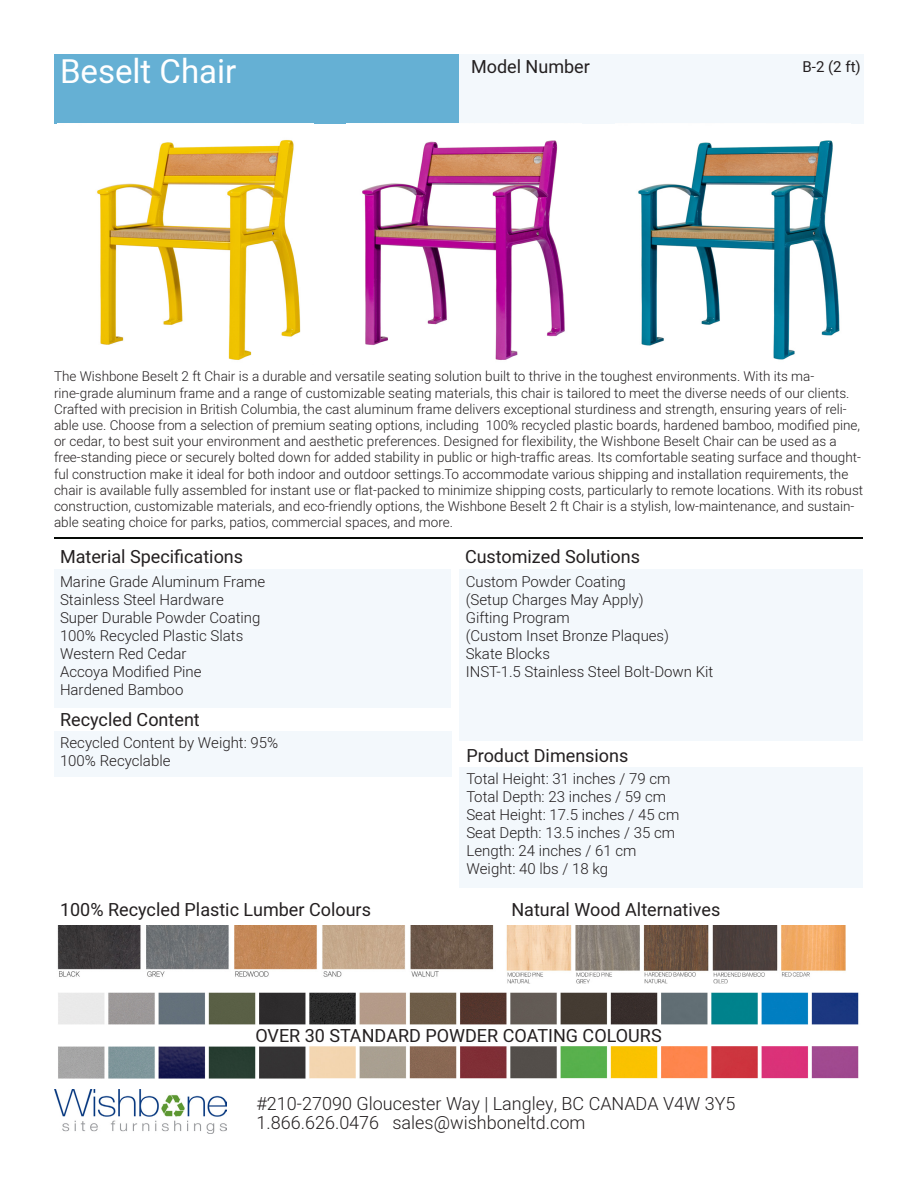
<style>
.page{position:relative;width:918px;height:1188px;background:#fff}
.page>*{position:absolute;margin:0;border:0;box-sizing:border-box;transform-origin:0 0}
.t1{font:33px "Heebo";color:#fff}
.t2{font:18px "Heebo";color:#231f20}
.t3{font:300 18px "Heebo";color:#231f20}
.t4{font:300 15px "Heebo";color:#231f20}
.t5{font:15px "Heebo";color:#231f20}
.t6{font:300 13.5px/16.2px "Heebo";color:#231f20}
</style>
<div class="page">
<div style="left:54px;top:731px;width:398px;height:46px;background:#f3f8fc"></div>
<div style="left:459px;top:767px;width:403px;height:121px;background:#f3f8fc"></div>
<div style="left:459px;top:569px;width:403px;height:172px;background:#f3f8fc"></div>
<div style="left:54px;top:569px;width:397px;height:139px;background:#f3f8fc"></div>
<div style="left:459px;top:54px;width:405px;height:69px;background:#f3f8fc"></div>
<div style="left:54px;top:54px;width:405px;height:69px;background:#65b0d4"></div>
<img style="left:54px;top:1089px;width:173px;height:45px">
<hr style="left:54px;top:537px;width:808px;height:2px;background:#070a07">
<img style="left:57px;top:925px;width:437px;height:52px">
<img style="left:58px;top:992px;width:801px;height:32px">
<img style="left:58px;top:1047px;width:801px;height:32px">
<img style="left:506px;top:925px;width:340px;height:58px">
<img style="left:97px;top:139px;width:204px;height:221px">
<img style="left:362px;top:140px;width:203px;height:220px">
<img style="left:638px;top:140px;width:202px;height:220px">
<p class="t1" style="left:60px;top:48px;width:178px">Beselt Chair</p>
<p class="t2" style="left:471px;top:54px;width:120px">Model Number</p>
<p class="t5" style="left:803px;top:56px;width:60px">B-2 (2 ft)</p>
<p class="t6" style="left:54px;top:368px;width:811px">The Wishbone Beselt 2 ft Chair is a durable and versatile seating solution built to thrive in the toughest environments. With its ma&shy;rine-grade aluminum frame and a range of customizable seating materials, this chair is tailored to meet the diverse needs of our clients.<br>Crafted with precision in British Columbia, the cast aluminum frame delivers exceptional sturdiness and strength, ensuring years of reli&shy;able use. Choose from a selection of premium seating options, including 100% recycled plastic boards, hardened bamboo, modified pine, or cedar, to best suit your environment and aesthetic preferences. Designed for flexibility, the Wishbone Beselt Chair can be used as a free-standing piece or securely bolted down for added stability in public or high-traffic areas. Its comfortable seating surface and thought&shy;ful construction make it ideal for both indoor and outdoor settings.To accommodate various shipping and installation requirements, the chair is available fully assembled for instant use or flat-packed to minimize shipping costs, particularly to remote locations. With its robust construction, customizable materials, and eco-friendly options, the Wishbone Beselt 2 ft Chair is a stylish, low-maintenance, and sustain&shy;able seating choice for parks, patios, commercial spaces, and more.</p>
<p class="t2" style="left:60px;top:544px;width:185px">Material Specifications</p>
<p class="t4" style="left:60px;top:571px;width:207px">Marine Grade Aluminum Frame</p>
<p class="t4" style="left:60px;top:589px;width:165px">Stainless Steel Hardware</p>
<p class="t4" style="left:60px;top:607px;width:202px">Super Durable Powder Coating</p>
<p class="t4" style="left:60px;top:625px;width:185px">100% Recycled Plastic Slats</p>
<p class="t4" style="left:60px;top:643px;width:128px">Western Red Cedar</p>
<p class="t4" style="left:60px;top:661px;width:143px">Accoya Modified Pine</p>
<p class="t4" style="left:60px;top:679px;width:125px">Hardened Bamboo</p>
<p class="t2" style="left:60px;top:707px;width:141px">Recycled Content</p>
<p class="t4" style="left:60px;top:732px;width:220px">Recycled Content by Weight: 95%</p>
<p class="t4" style="left:60px;top:750px;width:112px">100% Recyclable</p>
<p class="t2" style="left:465px;top:544px;width:177px">Customized Solutions</p>
<p class="t4" style="left:466px;top:571px;width:162px">Custom Powder Coating</p>
<p class="t4" style="left:466px;top:589px;width:180px">(Setup Charges May Apply)</p>
<p class="t4" style="left:466px;top:607px;width:105px">Gifting Program</p>
<p class="t4" style="left:466px;top:625px;width:205px">(Custom Inset Bronze Plaques)</p>
<p class="t4" style="left:466px;top:643px;width:86px">Skate Blocks</p>
<p class="t4" style="left:466px;top:661px;width:249px">INST-1.5 Stainless Steel Bolt-Down Kit</p>
<p class="t2" style="left:467px;top:743px;width:163px">Product Dimensions</p>
<p class="t4" style="left:466px;top:768px;width:206px">Total Height: 31 inches / 79 cm</p>
<p class="t4" style="left:466px;top:786px;width:201px">Total Depth: 23 inches / 59 cm</p>
<p class="t4" style="left:466px;top:804px;width:214px">Seat Height: 17.5 inches / 45 cm</p>
<p class="t4" style="left:466px;top:822px;width:210px">Seat Depth: 13.5 inches / 35 cm</p>
<p class="t4" style="left:466px;top:840px;width:172px">Length: 24 inches / 61 cm</p>
<p class="t4" style="left:466px;top:858px;width:143px">Weight: 40 lbs / 18 kg</p>
<p class="t2" style="left:60px;top:897px;width:312px">100% Recycled Plastic Lumber Colours</p>
<p class="t2" style="left:511px;top:897px;width:211px">Natural Wood Alternatives</p>
<p class="t2" style="left:255px;top:1023px;width:408px">OVER 30 STANDARD POWDER COATING COLOURS</p>
<p class="t3" style="left:256px;top:1091px;width:480px">#210-27090 Gloucester Way | Langley, BC CANADA V4W 3Y5</p>
<p class="t3" style="left:256px;top:1110px;width:331px">1.866.626.0476 sales@wishboneltd.com</p>
</div>
